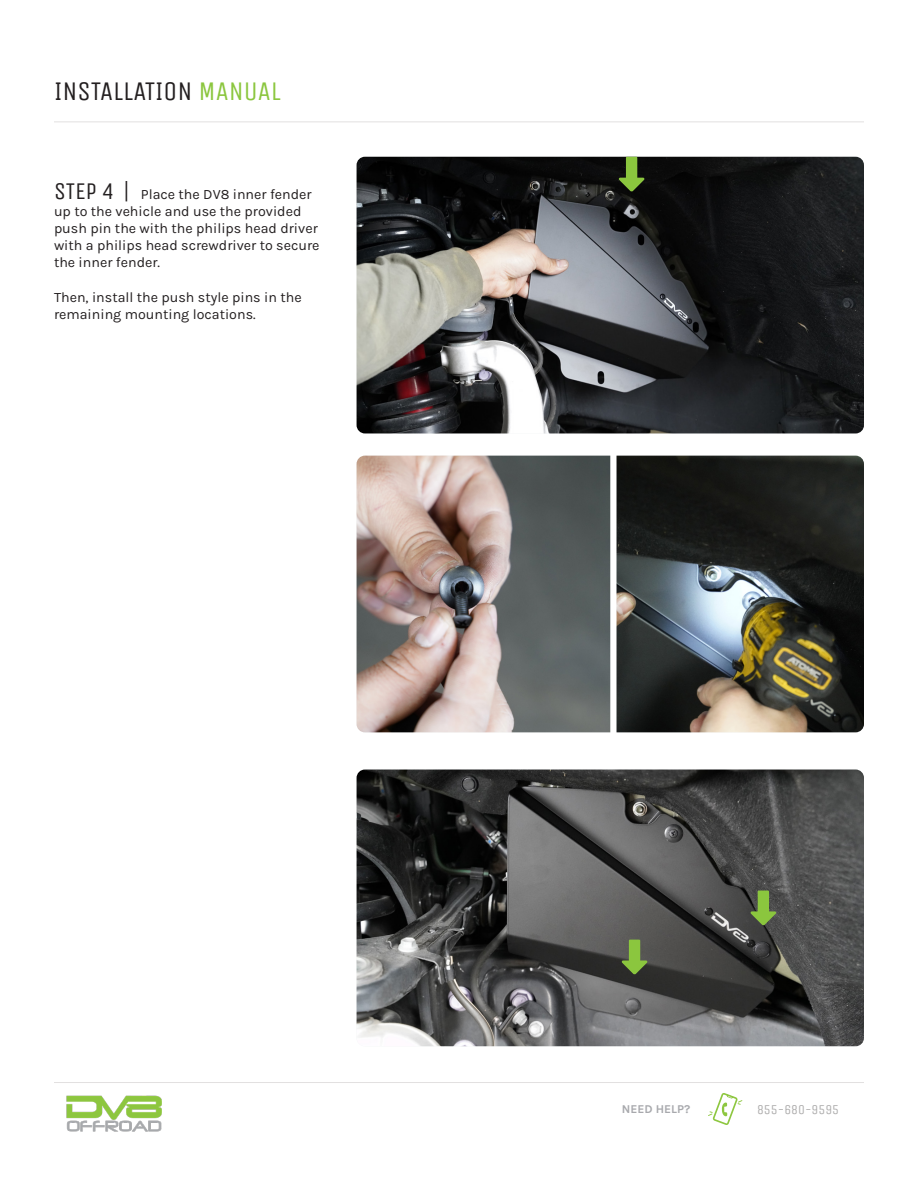
<style>
.page{position:relative;width:918px;height:1188px;background:#fff}
.page>*{position:absolute;margin:0;border:0;box-sizing:border-box;transform-origin:0 0}
.t1{font:27px "Unica One";color:#231f20}
.t2{font:14.25px/17.1px "Karla";color:#231f20}
.t3{font:13.5px "Unica One";color:#aeadad}
.t4{font:700 12px "Karla";color:#a8a9ad}
.s1{color:#8bc63e}
.s2{font-family:"Unica One";font-size:24px}
</style>
<div class="page">
<img style="left:357px;top:770px;width:507px;height:276px">
<img style="left:357px;top:157px;width:507px;height:276px">
<hr style="left:54px;top:122px;width:810px;height:1px;background:#e2e0e0">
<svg style="left:708px;top:1093px;width:34px;height:32px"></svg>
<hr style="left:54px;top:1082px;width:810px;height:1px;background:#e2e0e0">
<img style="left:66px;top:1095px;width:96px;height:37px">
<img style="left:357px;top:456px;width:253px;height:276px">
<img style="left:617px;top:456px;width:247px;height:276px">
<svg style="left:750px;top:891px;width:27px;height:34px"></svg>
<svg style="left:618px;top:157px;width:27px;height:35px"></svg>
<svg style="left:621px;top:940px;width:27px;height:35px"></svg>
<p class="t1" style="left:54px;top:76px;width:228px">INSTALLATION <span class="s1">MANUAL</span></p>
<p class="t2" style="left:54px;top:185px;width:267px"><span class="s2">STEP 4 |</span> Place the DV8 inner fender up to the vehicle and use the provided push pin the with the philips head driver with a philips head screwdriver to secure the inner fender.</p>
<p class="t2" style="left:54px;top:288px;width:249px">Then, install the push style pins in the remaining mounting locations.</p>
<p class="t4" style="left:622px;top:1101px;width:70px">NEED HELP?</p>
<p class="t3" style="left:757px;top:1102px;width:84px">855-680-9595</p>
</div>
